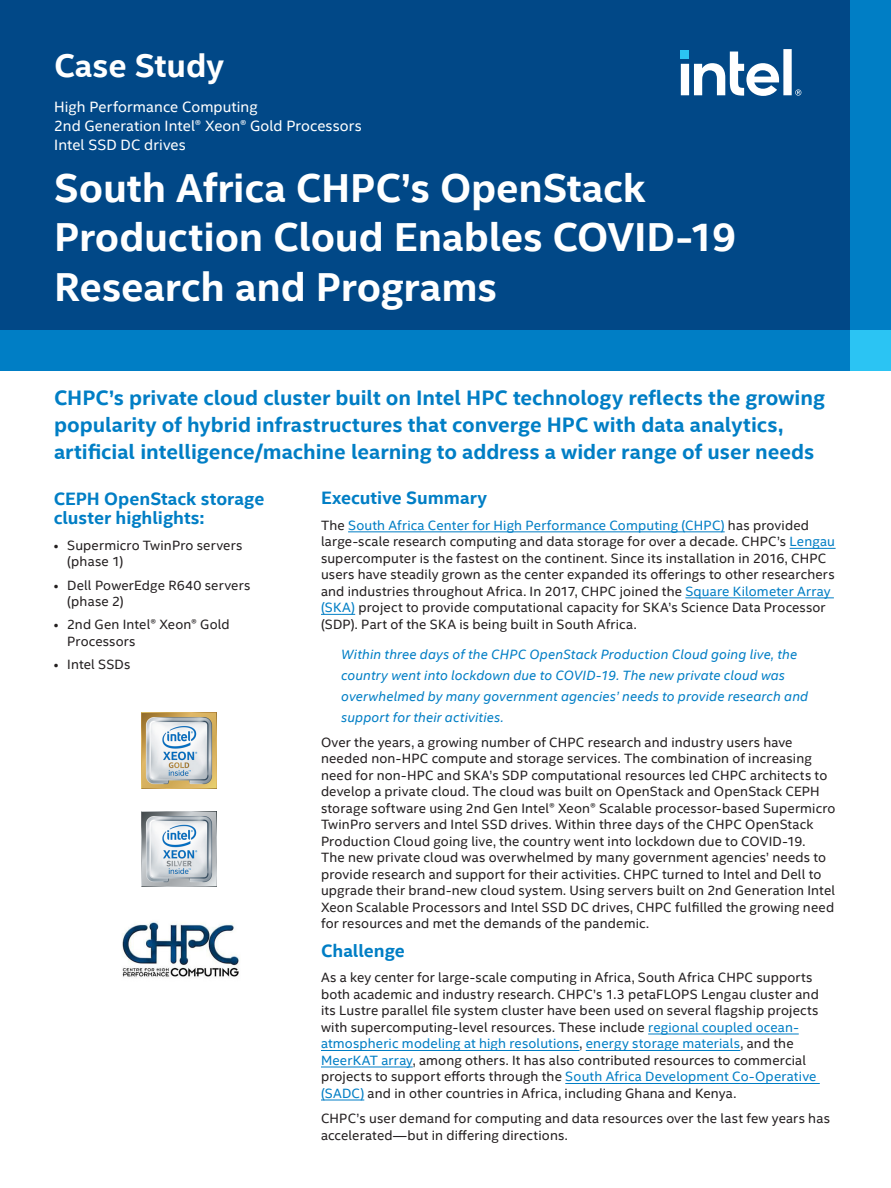
<style>
.page{position:relative;width:891px;height:1188px;background:#fff}
.page>*{position:absolute;margin:0;border:0;box-sizing:border-box;transform-origin:0 0}
.Main_Title{font:700 40.5px/49.5px "Intel Clear";letter-spacing:-.005em;color:#fff}
.t1{font:700 33px "Intel Clear";color:#fff}
.Subhead_1{font:700 21px/27px "Intel Clear";color:#007ec5}
.CopyHeaderBlue{font:700 18px/19.5px "Intel Clear";color:#007ec5}
.Mini_Header{font:15px "Intel Clear";letter-spacing:.005em;color:#fff}
.MainCopy___Caption{font:13.5px/16.5px "Intel Clear";letter-spacing:.01em;color:#231f20}
.pull_quote{font:italic 13.5px/21px "Intel Clear";letter-spacing:.01em;color:#007ec5}
.s1{color:#007ec5}
</style>
<div class="page">
<div style="left:0;top:0;width:891px;height:335px;background:#014887"></div>
<hr style="left:348px;top:531px;width:377px;height:1px;background:#007ec5">
<hr style="left:790px;top:548px;width:46px;height:1px;background:#007ec5">
<hr style="left:685px;top:597px;width:149px;height:1px;background:#007ec5">
<hr style="left:321px;top:614px;width:34px;height:1px;background:#007ec5">
<hr style="left:648px;top:1034px;width:151px;height:1px;background:#007ec5">
<hr style="left:321px;top:1050px;width:259px;height:1px;background:#007ec5">
<hr style="left:586px;top:1050px;width:154px;height:1px;background:#007ec5">
<hr style="left:321px;top:1067px;width:92px;height:1px;background:#007ec5">
<hr style="left:565px;top:1083px;width:255px;height:1px;background:#007ec5">
<hr style="left:321px;top:1100px;width:43px;height:1px;background:#007ec5">
<img style="left:141px;top:713px;width:76px;height:75px">
<img style="left:141px;top:811px;width:76px;height:76px">
<img style="left:122px;top:921px;width:118px;height:57px">
<svg style="left:681px;top:49px;width:120px;height:47px"></svg>
<div style="left:0;top:330px;width:891px;height:41px;background:#007ec5"></div>
<div style="left:850px;top:0;width:41px;height:369px;background:#007ec5"></div>
<div style="left:850px;top:330px;width:41px;height:41px;background:#2bc4f3"></div>
<h2 class="t1" style="left:54px;top:45px;width:172px">Case Study</h2>
<p class="Mini_Header" style="left:54px;top:96px;width:205px">High Performance Computing</p>
<p class="Mini_Header" style="left:54px;top:116px;width:309px">2nd Generation Intel® Xeon® Gold Processors</p>
<p class="Mini_Header" style="left:54px;top:135px;width:133px">Intel SSD DC drives</p>
<p class="Main_Title" style="left:54px;top:163px;width:683px">South Africa CHPC’s OpenStack<br>Production Cloud Enables COVID-19<br>Research and Programs</p>
<p class="Subhead_1" style="left:54px;top:384px;width:772px">CHPC’s private cloud cluster built on Intel HPC technology reflects the growing popularity of hybrid infrastructures that converge HPC with data analytics, artificial intelligence/machine learning to address a wider range of user needs</p>
<p class="CopyHeaderBlue" style="left:54px;top:489px;width:212px">CEPH OpenStack storage cluster highlights:</p>
<p class="MainCopy___Caption" style="left:67px;top:536px;width:177px;text-indent:-14px">• Supermicro TwinPro servers (phase 1)</p>
<p class="MainCopy___Caption" style="left:67px;top:576px;width:185px;text-indent:-14px">• Dell PowerEdge R640 servers (phase 2)</p>
<p class="MainCopy___Caption" style="left:67px;top:616px;width:164px;text-indent:-14px">• 2nd Gen Intel® Xeon® Gold<br>Processors</p>
<p class="MainCopy___Caption" style="left:54px;top:656px;width:78px">• Intel SSDs</p>
<p class="CopyHeaderBlue" style="left:321px;top:488px;width:168px">Executive Summary</p>
<p class="MainCopy___Caption" style="left:321px;top:516px;width:516px">The <span class="s1">South Africa Center for High Performance Computing (CHPC)</span> has provided large-scale research computing and data storage for over a decade. CHPC’s <span class="s1">Lengau </span>supercomputer is the fastest on the continent. Since its installation in 2016, CHPC users have steadily grown as the center expanded its offerings to other researchers and industries throughout Africa. In 2017, CHPC joined the <span class="s1">Square Kilometer Array (SKA)</span> project to provide computational capacity for SKA’s Science Data Processor (SDP). Part of the SKA is being built in South Africa.</p>
<p class="pull_quote" style="left:341px;top:643px;width:468px">Within three days of the CHPC OpenStack Production Cloud going live, the country went into lockdown due to COVID-19. The new private cloud was overwhelmed by many government agencies’ needs to provide research and support for their activities.</p>
<p class="MainCopy___Caption" style="left:321px;top:734px;width:516px">Over the years, a growing number of CHPC research and industry users have needed non-HPC compute and storage services. The combination of increasing need for non-HPC and SKA’s SDP computational resources led CHPC architects to develop a private cloud. The cloud was built on OpenStack and OpenStack CEPH storage software using 2nd Gen Intel® Xeon® Scalable processor-based Supermicro TwinPro servers and Intel SSD drives. Within three days of the CHPC OpenStack Production Cloud going live, the country went into lockdown due to COVID-19.<br>The new private cloud was overwhelmed by many government agencies’ needs to provide research and support for their activities. CHPC turned to Intel and Dell to upgrade their brand-new cloud system. Using servers built on 2nd Generation Intel Xeon Scalable Processors and Intel SSD DC drives, CHPC fulfilled the growing need for resources and met the demands of the pandemic.</p>
<p class="CopyHeaderBlue" style="left:321px;top:941px;width:85px">Challenge</p>
<p class="MainCopy___Caption" style="left:321px;top:969px;width:499px">As a key center for large-scale computing in Africa, South Africa CHPC supports both academic and industry research. CHPC’s 1.3 petaFLOPS Lengau cluster and its Lustre parallel file system cluster have been used on several flagship projects with supercomputing-level resources. These include <span class="s1">regional coupled ocean&shy;atmospheric modeling at high resolutions</span>, <span class="s1">energy storage materials</span>, and the <span class="s1">MeerKAT array</span>, among others. It has also contributed resources to commercial projects to support efforts through the <span class="s1">South Africa Development Co-Operative (SADC)</span> and in other countries in Africa, including Ghana and Kenya.</p>
<p class="MainCopy___Caption" style="left:321px;top:1110px;width:511px">CHPC’s user demand for computing and data resources over the last few years has accelerated—but in differing directions.</p>
</div>
